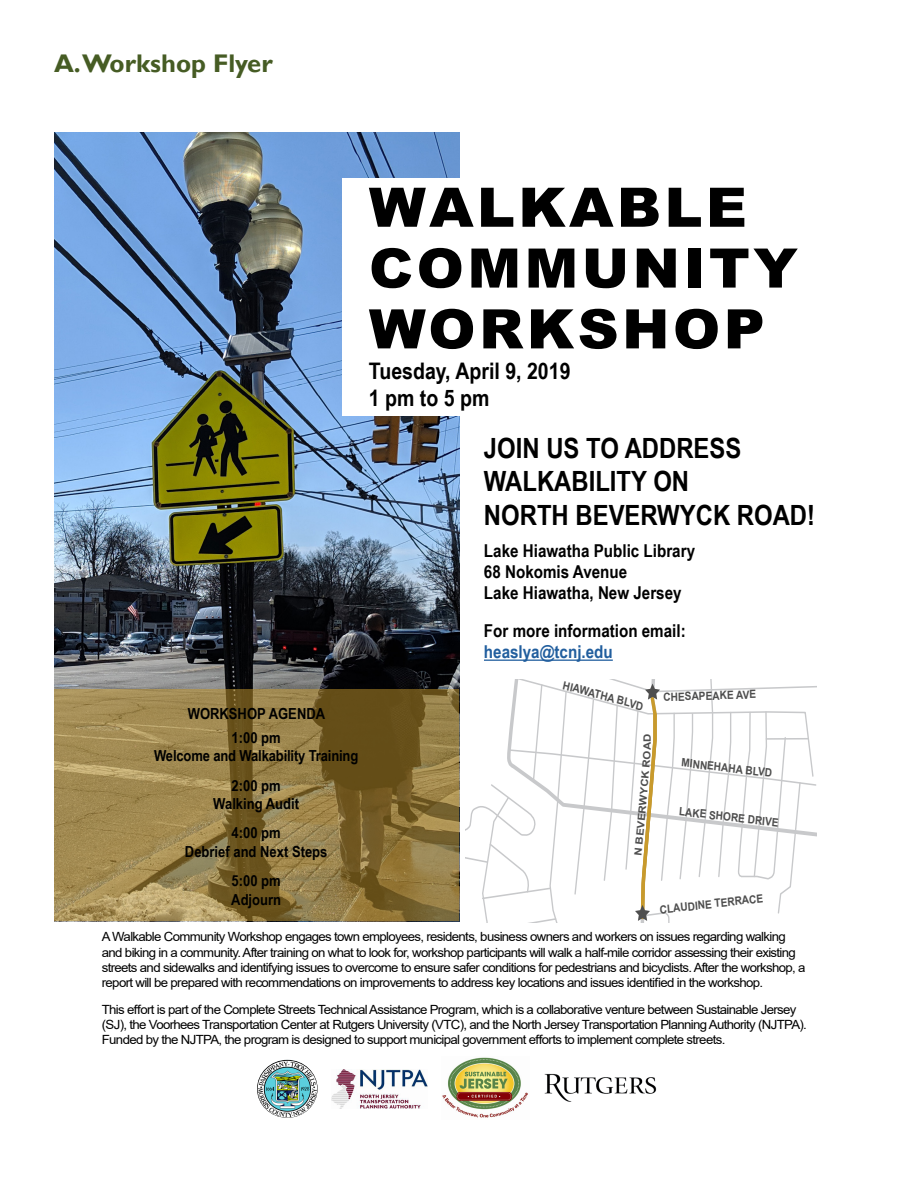
<style>
.page{position:relative;width:918px;height:1188px;background:#fff}
.page>*{position:absolute;margin:0;border:0;box-sizing:border-box;transform-origin:0 0}
.t1{font:900 54.45px/60.8px "Arial";letter-spacing:.06em;color:#000;scale:1.04 1}
.t2{font:700 27.9px/33.5px "Arial Narrow";color:#000;scale:1.04 1}
.Heading_2__Section_s{font:700 25.5px "Gill Sans";color:#465c24}
.t3{font:700 22.8px/27.5px "Arial Narrow";color:#000;scale:1.04 1}
.t4{font:700 17.7px/21.3px "Arial Narrow";color:#000;scale:1.04 1}
.t5{font:700 15.15px/29.7px "Arial Narrow";color:#000;text-align:center;scale:1.04 1}
.t6{font:12.6px/15.1px "Arial";letter-spacing:-.05em;color:#000;scale:1.04 1}
.t7{font:700 11.4px "Arial";color:#4e4e4e;scale:.89 1}
.t8{font:700 11.4px "Arial";color:#4e4e4e;scale:.9 1}
.t9{font:700 10.05px "Arial";color:#4e4e4e;scale:1.13 1}
.s1{color:#215e9e}
</style>
<div class="page">
<img style="left:54px;top:133px;width:405px;height:556px">
<div style="left:342px;top:178px;width:475px;height:238px;background:#fff"></div>
<img style="left:442px;top:1057px;width:86px;height:61px">
<img style="left:331px;top:1069px;width:97px;height:40px">
<img style="left:544px;top:1073px;width:113px;height:29px">
<hr style="left:484px;top:660px;width:129px;height:1px;background:#215e9e">
<svg style="left:54px;top:689px;width:405px;height:232px;background:#917a43"></svg>
<img style="left:257px;top:1060px;width:61px;height:58px">
<svg style="left:466px;top:679px;width:351px;height:243px"></svg>
<p class="Heading_2__Section_s" style="left:54px;top:48px;width:220px">A.Workshop Flyer</p>
<p class="t5" style="left:188px;top:701px;width:134px;line-height:24px">WORKSHOP AGENDA<br>1:00 pm</p>
<p class="t5" style="left:154px;top:740px;width:198px">Welcome and Walkability Training<br>2:00 pm</p>
<p class="t5" style="left:213px;top:788px;width:84px">Walking Audit<br>4:00 pm</p>
<p class="t5" style="left:185px;top:836px;width:139px">Debrief and Next Steps<br>5:00 pm</p>
<p class="t5" style="left:231px;top:884px;width:49px">Adjourn</p>
<p class="t1" style="left:369px;top:175px;width:414px">WALKABLE<br>COMMUNITY<br>WORKSHOP</p>
<p class="t3" style="left:369px;top:356px;width:195px">Tuesday, April 9, 2019<br>1 pm to 5 pm</p>
<p class="t2" style="left:484px;top:430px;width:320px">JOIN US TO ADDRESS<br>WALKABILITY ON<br>NORTH BEVERWYCK ROAD!</p>
<p class="t4" style="left:484px;top:539px;width:205px">Lake Hiawatha Public Library<br>68 Nokomis Avenue<br>Lake Hiawatha, New Jersey</p>
<p class="t4" style="left:484px;top:619px;width:196px">For more information email: <span class="s1">heaslya@tcnj.edu</span></p>
<p class="t8" style="left:565px;top:677px;width:94px;rotate:15deg">HIAWATHA BLVD</p>
<p class="t7" style="left:663px;top:689px;width:106px;rotate:-2deg">CHESAPEAKE AVE</p>
<p class="t9" style="left:640px;top:750px;width:16px;rotate:-90deg">AD</p>
<p class="t9" style="left:631px;top:855px;width:70px;rotate:-85deg">N BEVERWYC</p>
<p class="t7" style="left:683px;top:754px;width:104px;rotate:7deg">MINNEHAHA BLVD</p>
<p class="t7" style="left:680px;top:803px;width:114px;rotate:7deg">LAKE SHORE DRIVE</p>
<p class="t7" style="left:659px;top:901px;width:118px;rotate:-6deg">CLAUDINE TERRACE</p>
<p class="t6" style="left:102px;top:929px;width:678px">A Walkable Community Workshop engages town employees, residents, business owners and workers on issues regarding walking and biking in a community. After training on what to look for, workshop participants will walk a half-mile corridor assessing their existing streets and sidewalks and identifying issues to overcome to ensure safer conditions for pedestrians and bicyclists. After the workshop, a report will be prepared with recommendations on improvements to address key locations and issues identified in the workshop.</p>
<p class="t6" style="left:102px;top:1001px;width:679px">This effort is part of the Complete Streets Technical Assistance Program, which is a collaborative venture between Sustainable Jersey (SJ), the Voorhees Transportation Center at Rutgers University (VTC), and the North Jersey Transportation Planning Authority (NJTPA).<br>Funded by the NJTPA, the program is designed to support municipal government efforts to implement complete streets.</p>
</div>
